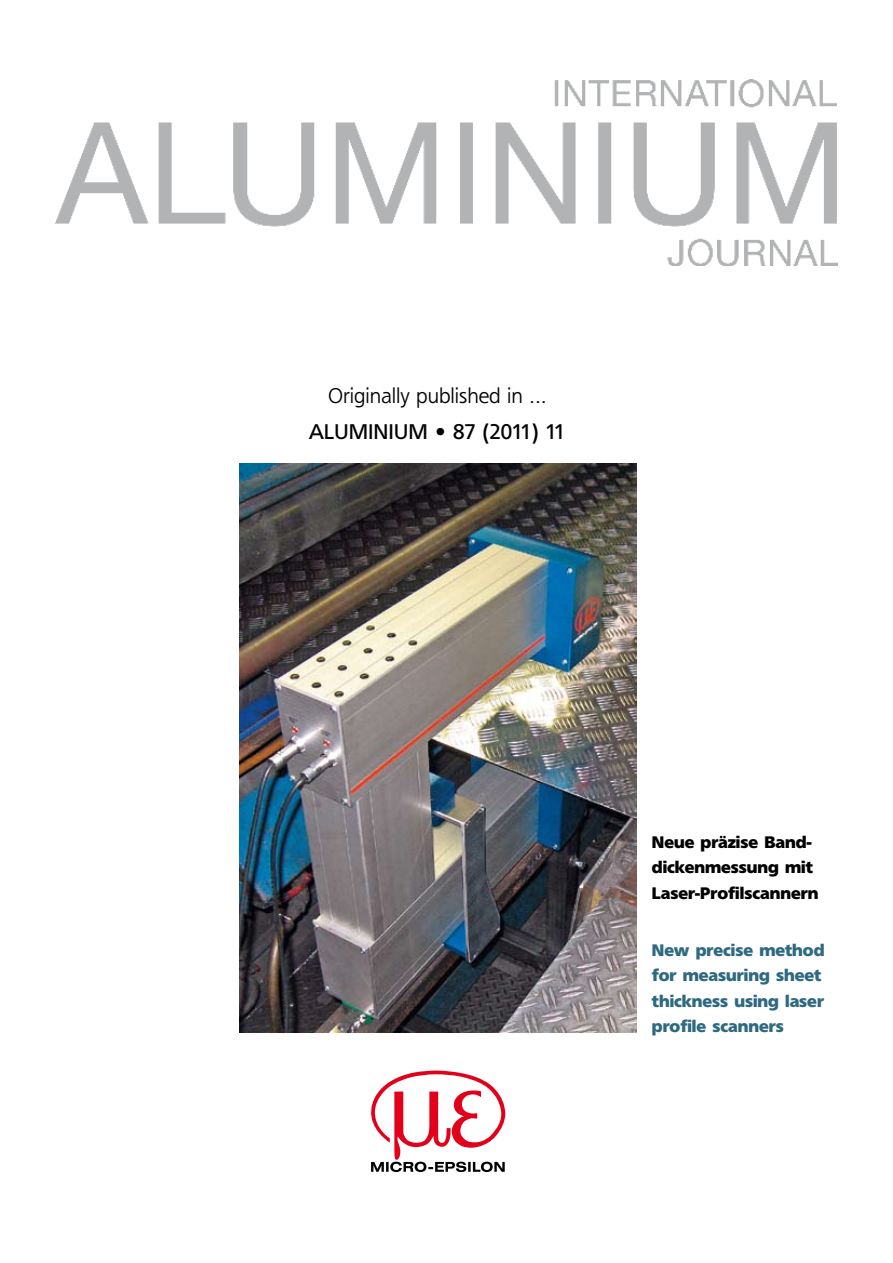
<style>
.page{position:relative;width:893px;height:1263px;background:#fff}
.page>*{position:absolute;margin:0;border:0;box-sizing:border-box;transform-origin:0 0}
.t1{font:300 21px "Freeborn SB";color:#000}
.t2{font:21px "Freeborn SB";color:#000}
.t3{font:700 16.5px/25.5px "Freeborn SB";color:#2d6980}
.t4{font:700 16.5px/25.5px "Freeborn SB";color:#000}
</style>
<div class="page">
<img style="left:55px;top:80px;width:783px;height:185px">
<img style="left:239px;top:464px;width:398px;height:568px">
<svg style="left:371px;top:1070px;width:134px;height:102px"></svg>
<p class="t1" style="left:328px;top:383px;width:220px">Originally published in ...</p>
<p class="t2" style="left:309px;top:420px;width:258px">ALUMINIUM • 87 (2011) 11</p>
<p class="t4" style="left:652px;top:829px;width:168px">Neue präzise Band&shy;dickenmessung mit<br>Laser-Profilscannern</p>
<p class="t3" style="left:652px;top:937px;width:174px">New precise method for measuring sheet thickness using laser profile scanners</p>
</div>
